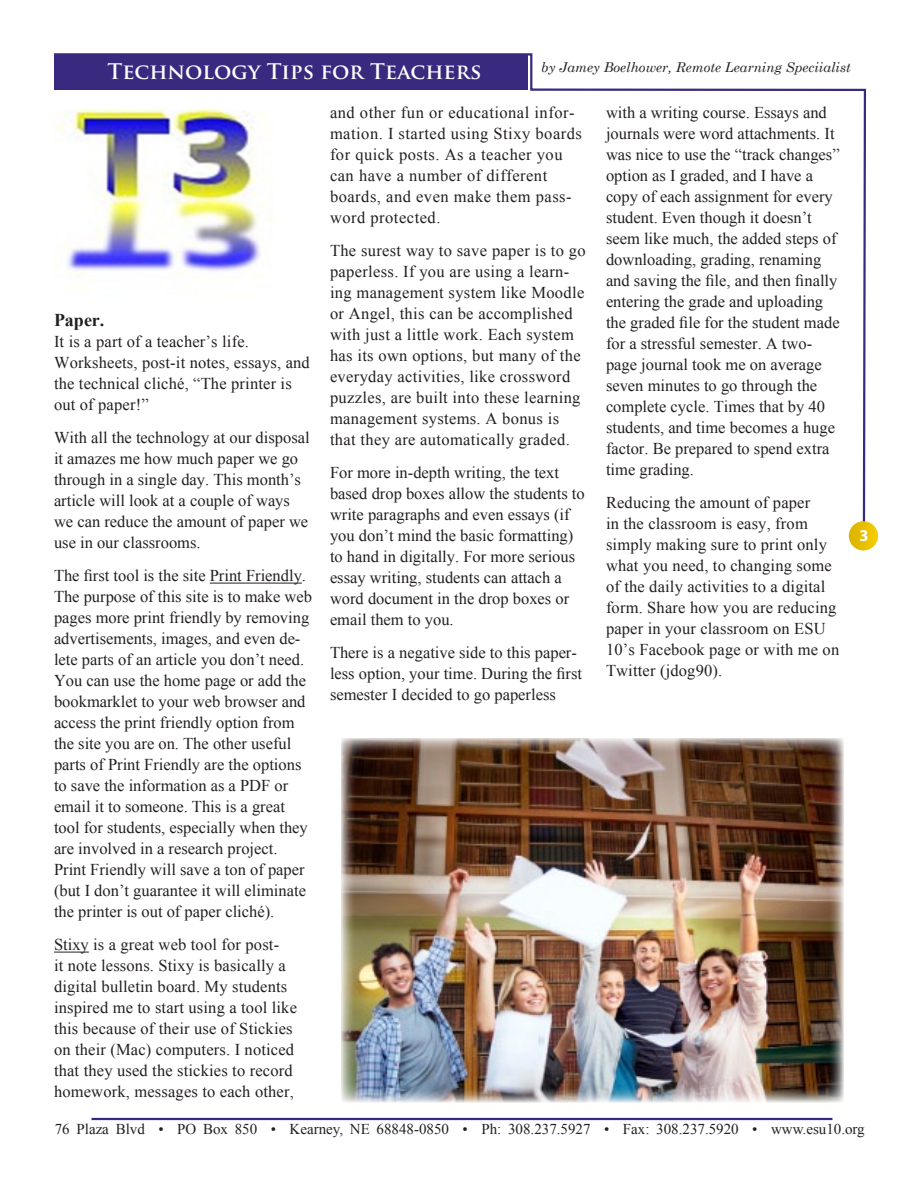
<style>
.page{position:relative;width:918px;height:1188px;background:#fff}
.page>*{position:absolute;margin:0;border:0;box-sizing:border-box;transform-origin:0 0}
.t1{font:700 21px "Trajan Pro";color:#fff}
.t2{font:700 18px "Times New Roman";color:#231f20}
.t3{font:16.5px/21px "Times New Roman";color:#231f20}
.t4{font:16.5px/21px "Times New Roman";letter-spacing:.02em;color:#231f20}
.t5{font:16.5px/21px "Times New Roman";letter-spacing:.03em;color:#231f20}
.t6{font:700 16.5px "Myriad Pro";color:#fff}
.t7{font:15px "Times New Roman";color:#231f20}
.t8{font:italic 13.5px "Century Schoolbook";color:#231f20}
</style>
<div class="page">
<svg style="left:54px;top:53px;width:813px;height:479px"></svg>
<svg style="left:849px;top:521px;width:29px;height:29px"></svg>
<hr style="left:92px;top:1118px;width:740px;height:2px;background:#392a7f">
<img style="left:54px;top:106px;width:237px;height:199px">
<div style="left:54px;top:54px;width:474px;height:35px;background:#392a7f"></div>
<hr style="left:210px;top:583px;width:92px;height:1px;background:#231f20">
<hr style="left:54px;top:952px;width:35px;height:1px;background:#231f20">
<img style="left:341px;top:738px;width:502px;height:364px">
<p class="t1" style="left:108px;top:59px;width:375px">Technology Tips for Teachers</p>
<p class="t8" style="left:541px;top:57px;width:311px">by Jamey Boelhower, Remote Learning Speciialist</p>
<p class="t2" style="left:54px;top:308px;width:52px">Paper.</p>
<p class="t3" style="left:54px;top:331px;width:196px">It is a part of a teacher’s life.</p>
<p class="t3" style="left:54px;top:352px;width:257px">Worksheets, post-it notes, essays, and the technical cliché, “The printer is out of paper!”</p>
<p class="t3" style="left:54px;top:427px;width:257px">With all the technology at our disposal it amazes me how much paper we go through in a single day. This month’s article will look at a couple of ways we can reduce the amount of paper we use in our classrooms.</p>
<p class="t3" style="left:54px;top:565px;width:259px">The first tool is the site Print Friendly.<br>The purpose of this site is to make web pages more print friendly by removing advertisements, images, and even de&shy;lete parts of an article you don’t need.<br>You can use the home page or add the bookmarklet to your web browser and access the print friendly option from the site you are on. The other useful parts of Print Friendly are the options to save the information as a PDF or email it to someone. This is a great tool for students, especially when they are involved in a research project.<br>Print Friendly will save a ton of paper (but I don’t guarantee it will eliminate the printer is out of paper cliché).</p>
<p class="t3" style="left:54px;top:934px;width:245px">Stixy is a great web tool for post-<br>it note lessons. Stixy is basically a digital bulletin board. My students inspired me to start using a tool like this because of their use of Stickies on their (Mac) computers. I noticed that they used the stickies to record homework, messages to each other,</p>
<p class="t5" style="left:330px;top:101px;width:253px">and other fun or educational infor&shy;mation. I started using Stixy boards for quick posts. As a teacher you can have a number of different boards, and even make them pass&shy;word protected.</p>
<p class="t4" style="left:330px;top:239px;width:257px">The surest way to save paper is to go paperless. If you are using a learn&shy;ing management system like Moodle or Angel, this can be accomplished with just a little work. Each system has its own options, but many of the everyday activities, like crossword puzzles, are built into these learning management systems. A bonus is that they are automatically graded.</p>
<p class="t3" style="left:330px;top:461px;width:256px">For more in-depth writing, the text based drop boxes allow the students to write paragraphs and even essays (if you don’t mind the basic formatting) to hand in digitally. For more serious essay writing, students can attach a word document in the drop boxes or email them to you.</p>
<p class="t3" style="left:330px;top:641px;width:254px">There is a negative side to this paper&shy;less option, your time. During the first semester I decided to go paperless</p>
<p class="t3" style="left:606px;top:102px;width:235px">with a writing course. Essays and journals were word attachments. It was nice to use the “track changes” option as I graded, and I have a copy of each assignment for every student. Even though it doesn’t seem like much, the added steps of downloading, grading, renaming and saving the file, and then finally entering the grade and uploading the graded file for the student made for a stressful semester. A two&shy;page journal took me on average seven minutes to go through the complete cycle. Times that by 40 students, and time becomes a huge factor. Be prepared to spend extra time grading.</p>
<p class="t3" style="left:606px;top:492px;width:235px">Reducing the amount of paper<br>in the classroom is easy, from simply making sure to print only what you need, to changing some of the daily activities to a digital form. Share how you are reducing paper in your classroom on ESU<br>10’s Facebook page or with me on<br>Twitter (jdog90).</p>
<p class="t6" style="left:859px;top:525px;width:11px">3</p>
<p class="t7" style="left:55px;top:1119px;width:812px">76 Plaza Blvd • PO Box 850 • Kearney, NE 68848-0850 • Ph: 308.237.5927 • Fax: 308.237.5920 • www.esu10.org</p>
</div>
